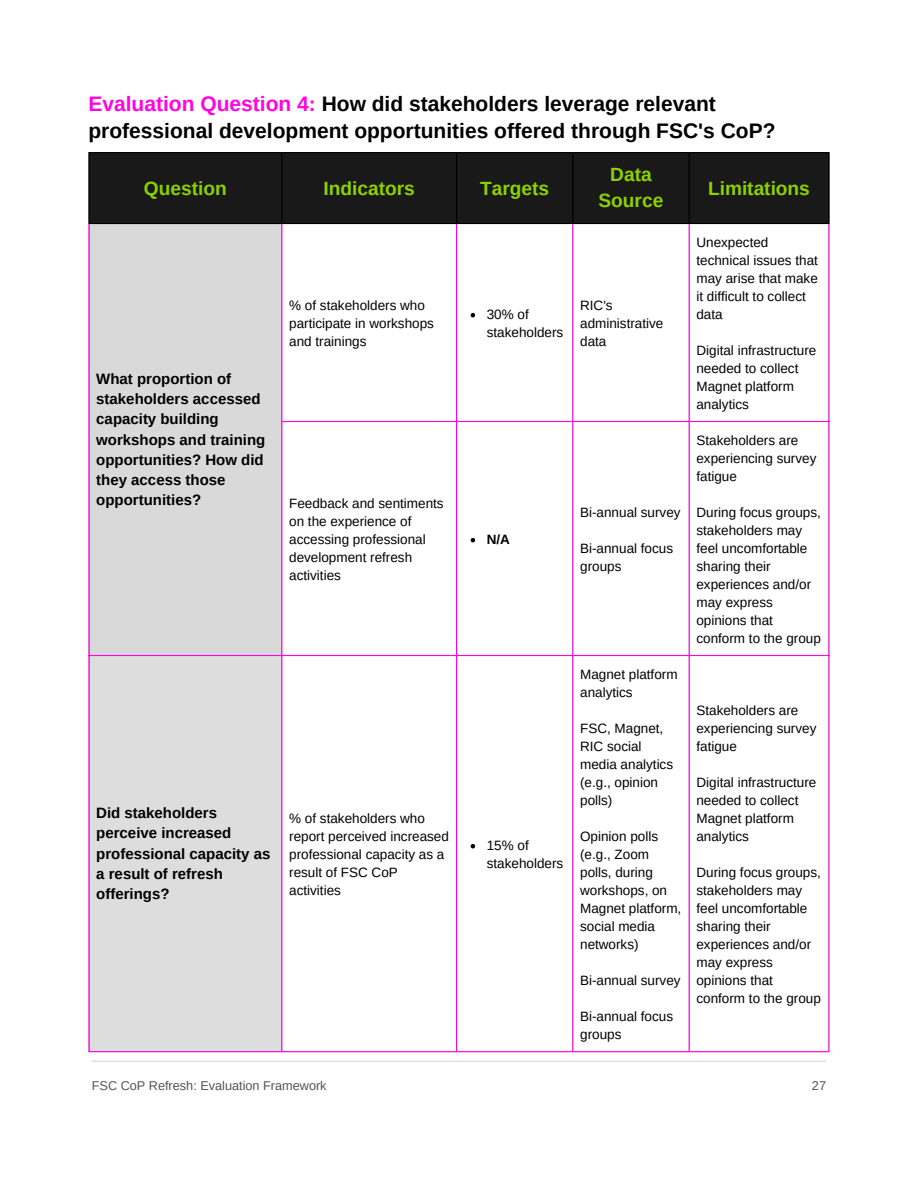
<style>
.page{position:relative;width:918px;height:1188px;background:#fff}
.page>*{position:absolute;margin:0;border:0;box-sizing:border-box;transform-origin:0 0}
.t1{font:700 21px/27px "Arimo";color:#000}
.t2{font:700 19.2px/25.8px "Arimo";color:#8dd200;text-align:center}
.t3{font:700 19.2px "Arimo";color:#8ad100}
.t4{font:700 15px/20.2px "Arimo";color:#000}
.t5{font:13.5px/18px "Arimo";color:#000}
.t6{font:700 13.5px "Arimo";color:#000}
.t7{font:12.75px "Arimo";color:#545454}
.s1{color:#ff03e2}
</style>
<div class="page">
<hr style="left:92px;top:1061px;width:734px;height:1px;background:#545454">
<div style="left:90px;top:153px;width:738px;height:70px;background:#191919"></div>
<div style="left:89px;top:223px;width:193px;height:433px;background:#d9d9d9"></div>
<div style="left:89px;top:655px;width:193px;height:397px;background:#ddd"></div>
<svg style="left:471px;top:313px;width:4px;height:4px"></svg>
<svg style="left:471px;top:538px;width:4px;height:4px"></svg>
<svg style="left:471px;top:844px;width:4px;height:4px"></svg>
<hr style="left:88px;top:153px;width:2px;height:70px;background:#000">
<hr style="left:281px;top:153px;width:1px;height:70px;background:#000">
<hr style="left:456px;top:153px;width:1px;height:70px;background:#000">
<hr style="left:572px;top:153px;width:1px;height:70px;background:#000">
<hr style="left:689px;top:153px;width:1px;height:70px;background:#000">
<hr style="left:828px;top:153px;width:2px;height:70px;background:#000">
<hr style="left:88px;top:152px;width:742px;height:1px;background:#000">
<hr style="left:88px;top:223px;width:742px;height:1px;background:#000">
<hr style="left:88px;top:224px;width:2px;height:827px;background:#ff03e2">
<hr style="left:281px;top:224px;width:1px;height:827px;background:#ff03e2">
<hr style="left:456px;top:224px;width:1px;height:827px;background:#ff03e2">
<hr style="left:572px;top:224px;width:1px;height:827px;background:#ff03e2">
<hr style="left:689px;top:224px;width:1px;height:827px;background:#ff03e2">
<hr style="left:828px;top:224px;width:2px;height:827px;background:#ff03e2">
<hr style="left:281px;top:421px;width:549px;height:1px;background:#ff03e2">
<hr style="left:88px;top:655px;width:742px;height:1px;background:#ff03e2">
<hr style="left:88px;top:1051px;width:742px;height:1px;background:#ff03e2">
<p class="t1" style="left:88px;top:90px;width:689px"><span class="s1">Evaluation Question 4:</span> How did stakeholders leverage relevant professional development opportunities offered through FSC's CoP?</p>
<p class="t3" style="left:144px;top:177px;width:84px">Question</p>
<p class="t2" style="left:324px;top:175px;width:93px">Indicators</p>
<p class="t2" style="left:480px;top:175px;width:71px">Targets</p>
<p class="t2" style="left:599px;top:162px;width:66px">Data<br>Source</p>
<p class="t2" style="left:708px;top:175px;width:103px">Limitations</p>
<p class="t4" style="left:96px;top:368px;width:171px">What proportion of stakeholders accessed capacity building workshops and training opportunities? How did they access those opportunities?</p>
<p class="t5" style="left:289px;top:296px;width:146px">% of stakeholders who participate in workshops and trainings</p>
<p class="t5" style="left:487px;top:305px;width:78px">30% of stakeholders</p>
<p class="t5" style="left:580px;top:296px;width:85px">RIC's administrative data</p>
<p class="t5" style="left:289px;top:494px;width:156px">Feedback and sentiments on the experience of accessing professional development refresh activities</p>
<p class="t6" style="left:487px;top:531px;width:25px">N/A</p>
<p class="t5" style="left:580px;top:503px;width:102px">Bi-annual survey</p>
<p class="t5" style="left:580px;top:539px;width:95px">Bi-annual focus groups</p>
<p class="t4" style="left:96px;top:803px;width:176px">Did stakeholders perceive increased professional capacity as a result of refresh offerings?</p>
<p class="t5" style="left:289px;top:809px;width:161px">% of stakeholders who report perceived increased professional capacity as a result of FSC CoP activities</p>
<p class="t5" style="left:487px;top:836px;width:78px">15% of stakeholders</p>
<p class="t5" style="left:580px;top:665px;width:99px">Magnet platform analytics</p>
<p class="t5" style="left:580px;top:719px;width:95px">FSC, Magnet,<br>RIC social media analytics (e.g., opinion polls)</p>
<p class="t5" style="left:580px;top:827px;width:103px">Opinion polls (e.g., Zoom polls, during workshops, on<br>Magnet platform, social media networks)</p>
<p class="t5" style="left:580px;top:971px;width:102px">Bi-annual survey</p>
<p class="t5" style="left:580px;top:1007px;width:95px">Bi-annual focus groups</p>
<p class="t5" style="left:696px;top:233px;width:123px">Unexpected technical issues that may arise that make it difficult to collect data</p>
<p class="t5" style="left:696px;top:341px;width:121px">Digital infrastructure needed to collect<br>Magnet platform analytics</p>
<p class="t5" style="left:696px;top:431px;width:122px">Stakeholders are experiencing survey fatigue</p>
<p class="t5" style="left:696px;top:503px;width:126px">During focus groups, stakeholders may feel uncomfortable sharing their experiences and/or may express opinions that conform to the group</p>
<p class="t5" style="left:696px;top:701px;width:122px">Stakeholders are experiencing survey fatigue</p>
<p class="t5" style="left:696px;top:773px;width:121px">Digital infrastructure needed to collect<br>Magnet platform analytics</p>
<p class="t5" style="left:696px;top:863px;width:126px">During focus groups, stakeholders may feel uncomfortable sharing their experiences and/or may express opinions that conform to the group</p>
<p class="t7" style="left:92px;top:1078px;width:236px">FSC CoP Refresh: Evaluation Framework</p>
<h1 class="t7" style="left:812px;top:1078px;width:16px">27</h1>
</div>
